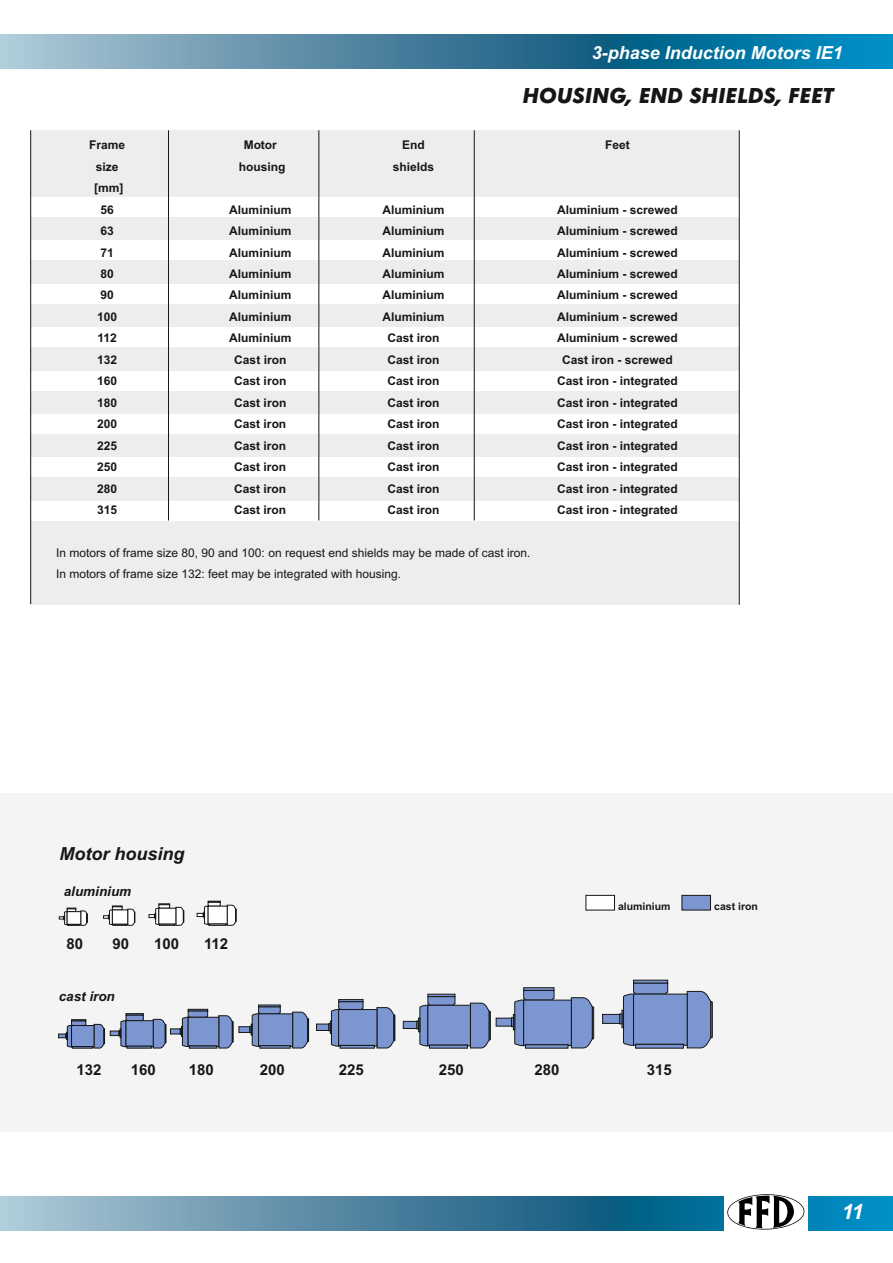
<style>
.page{position:relative;width:893px;height:1263px;background:#fff}
.page>*{position:absolute;margin:0;border:0;box-sizing:border-box;transform-origin:0 0}
.t1{font:italic 700 21px "Futura BT";color:#151616}
.t2{font:italic 700 21px "Arial";color:#fff}
.t3{font:italic 700 18px "Arial";color:#fff}
.t4{font:italic 700 18px "Arial";color:#151616}
.t5{font:700 15px "Arial";color:#151616}
.t6{font:italic 700 13.5px "Arial";color:#151616}
.t7{font:700 12px/21.5px "Arial";color:#151616;text-align:center}
.t8{font:12px/21.5px "Arial";color:#151616}
.t9{font:700 10.5px "Arial";color:#151616}
</style>
<div class="page">
<div style="left:0;top:793px;width:893px;height:338px;background:#f4f4f4"></div>
<svg style="left:59px;top:908px;width:29px;height:18px"></svg>
<svg style="left:103px;top:906px;width:33px;height:20px"></svg>
<svg style="left:149px;top:903px;width:35px;height:23px"></svg>
<svg style="left:197px;top:901px;width:40px;height:25px"></svg>
<div style="left:586px;top:895px;width:29px;height:15px;background:#fff;border:1px solid #151616"></div>
<div style="left:682px;top:895px;width:29px;height:15px;background:#7b96d1;border:1px solid #151616"></div>
<svg style="left:58px;top:1019px;width:47px;height:30px"></svg>
<svg style="left:110px;top:1031px;width:9px;height:5px"></svg>
<svg style="left:119px;top:1013px;width:48px;height:36px;background:#7c8eb4"></svg>
<div style="left:188px;top:1009px;width:20px;height:2px;background:#7b96d1;border:1px solid #151616"></div>
<svg style="left:170px;top:1028px;width:10px;height:6px"></svg>
<svg style="left:180px;top:1010px;width:54px;height:39px;background:#7d8fb7"></svg>
<hr style="left:258px;top:1005px;width:23px;height:2px;background:#7b96d1">
<div style="left:239px;top:1026px;width:11px;height:7px;background:#7b96d1;border:1px solid #151616"></div>
<svg style="left:250px;top:1006px;width:59px;height:43px;background:#7d90ba"></svg>
<div style="left:338px;top:999px;width:25px;height:3px;background:#7b96d1;border:1px solid #151616"></div>
<div style="left:316px;top:1024px;width:13px;height:7px;background:#7b96d1;border:1px solid #151616"></div>
<svg style="left:329px;top:1001px;width:67px;height:48px;background:#7f93bd"></svg>
<div style="left:428px;top:994px;width:27px;height:3px;background:#7b96d1;border:1px solid #151616"></div>
<div style="left:403px;top:1021px;width:14px;height:8px;background:#7b96d1;border:1px solid #151616"></div>
<svg style="left:417px;top:996px;width:74px;height:53px;background:#8094bf"></svg>
<svg style="left:523px;top:987px;width:31px;height:3px"></svg>
<div style="left:496px;top:1018px;width:16px;height:8px;background:#7b96d1"></div>
<svg style="left:511px;top:990px;width:83px;height:59px;background:#8196c2"></svg>
<hr style="left:633px;top:980px;width:35px;height:3px;background:#7b96d1">
<div style="left:602px;top:1014px;width:18px;height:10px;background:#7b96d1;border:1px solid #151616"></div>
<svg style="left:619px;top:982px;width:94px;height:67px;background:#8498c4"></svg>
<div style="left:31px;top:130px;width:708px;height:475px;background:#eceded"></div>
<div style="left:30px;top:501px;width:709px;height:19px;background:#fff"></div>
<div style="left:30px;top:458px;width:709px;height:19px;background:#fff"></div>
<div style="left:30px;top:414px;width:709px;height:20px;background:#fff"></div>
<div style="left:30px;top:371px;width:709px;height:19px;background:#fff"></div>
<div style="left:30px;top:327px;width:709px;height:20px;background:#fff"></div>
<div style="left:30px;top:284px;width:709px;height:20px;background:#fff"></div>
<div style="left:30px;top:241px;width:709px;height:19px;background:#fff"></div>
<div style="left:30px;top:197px;width:709px;height:20px;background:#fff"></div>
<hr style="left:30px;top:130px;width:1px;height:474px;background:#151616">
<hr style="left:168px;top:130px;width:1px;height:390px;background:#151616">
<hr style="left:319px;top:130px;width:1px;height:390px;background:#151616">
<hr style="left:474px;top:130px;width:1px;height:390px;background:#151616">
<hr style="left:739px;top:130px;width:1px;height:475px;background:#151616">
<svg style="left:0;top:1197px;width:893px;height:34px;background:#4889a8"></svg>
<div style="left:724px;top:1193px;width:83px;height:40px;background:#fff"></div>
<svg style="left:727px;top:1194px;width:78px;height:36px"></svg>
<svg style="left:0;top:34px;width:893px;height:34px;background:#4188a8"></svg>
<h2 class="t3" style="left:592px;top:46px;width:253px">3-phase Induction Motors IE1</h2>
<h1 class="t1" style="left:523px;top:87px;width:313px">HOUSING, END SHIELDS, FEET</h1>
<p class="t7" style="left:402px;top:135px;width:24px">End</p>
<p class="t7" style="left:605px;top:135px;width:26px">Feet</p>
<p class="t7" style="left:89px;top:135px;width:38px">Frame</p>
<p class="t7" style="left:244px;top:135px;width:35px">Motor</p>
<p class="t7" style="left:96px;top:157px;width:24px">size</p>
<p class="t7" style="left:239px;top:157px;width:48px">housing</p>
<p class="t7" style="left:393px;top:157px;width:43px">shields</p>
<p class="t7" style="left:94px;top:178px;width:31px">[mm]<br>56</p>
<p class="t7" style="left:229px;top:200px;width:64px">Aluminium</p>
<p class="t7" style="left:382px;top:200px;width:64px">Aluminium</p>
<p class="t7" style="left:557px;top:200px;width:122px">Aluminium - screwed</p>
<p class="t7" style="left:101px;top:221px;width:15px">63</p>
<p class="t7" style="left:229px;top:221px;width:64px">Aluminium</p>
<p class="t7" style="left:382px;top:221px;width:64px">Aluminium</p>
<p class="t7" style="left:557px;top:221px;width:122px">Aluminium - screwed</p>
<p class="t7" style="left:101px;top:243px;width:15px">71</p>
<p class="t7" style="left:229px;top:243px;width:64px">Aluminium</p>
<p class="t7" style="left:382px;top:243px;width:64px">Aluminium</p>
<p class="t7" style="left:557px;top:243px;width:122px">Aluminium - screwed</p>
<p class="t7" style="left:101px;top:264px;width:15px">80</p>
<p class="t7" style="left:229px;top:264px;width:64px">Aluminium</p>
<p class="t7" style="left:382px;top:264px;width:64px">Aluminium</p>
<p class="t7" style="left:557px;top:264px;width:122px">Aluminium - screwed</p>
<p class="t7" style="left:101px;top:286px;width:15px">90</p>
<p class="t7" style="left:229px;top:286px;width:64px">Aluminium</p>
<p class="t7" style="left:382px;top:286px;width:64px">Aluminium</p>
<p class="t7" style="left:557px;top:286px;width:122px">Aluminium - screwed</p>
<p class="t7" style="left:97px;top:307px;width:22px">100</p>
<p class="t7" style="left:229px;top:307px;width:64px">Aluminium</p>
<p class="t7" style="left:382px;top:307px;width:64px">Aluminium</p>
<p class="t7" style="left:557px;top:307px;width:122px">Aluminium - screwed</p>
<p class="t7" style="left:98px;top:328px;width:21px">112</p>
<p class="t7" style="left:229px;top:328px;width:64px">Aluminium</p>
<p class="t7" style="left:387px;top:328px;width:54px">Cast iron</p>
<p class="t7" style="left:557px;top:328px;width:122px">Aluminium - screwed</p>
<p class="t7" style="left:97px;top:350px;width:22px">132</p>
<p class="t7" style="left:234px;top:350px;width:54px">Cast iron</p>
<p class="t7" style="left:387px;top:350px;width:54px">Cast iron</p>
<p class="t7" style="left:562px;top:350px;width:112px">Cast iron - screwed</p>
<p class="t7" style="left:97px;top:371px;width:22px">160</p>
<p class="t7" style="left:234px;top:371px;width:54px">Cast iron</p>
<p class="t7" style="left:387px;top:371px;width:54px">Cast iron</p>
<p class="t7" style="left:557px;top:371px;width:122px">Cast iron - integrated</p>
<p class="t7" style="left:97px;top:393px;width:22px">180</p>
<p class="t7" style="left:234px;top:393px;width:54px">Cast iron</p>
<p class="t7" style="left:387px;top:393px;width:54px">Cast iron</p>
<p class="t7" style="left:557px;top:393px;width:122px">Cast iron - integrated</p>
<p class="t7" style="left:97px;top:414px;width:22px">200</p>
<p class="t7" style="left:234px;top:414px;width:54px">Cast iron</p>
<p class="t7" style="left:387px;top:414px;width:54px">Cast iron</p>
<p class="t7" style="left:557px;top:414px;width:122px">Cast iron - integrated</p>
<p class="t7" style="left:97px;top:436px;width:22px">225</p>
<p class="t7" style="left:234px;top:436px;width:54px">Cast iron</p>
<p class="t7" style="left:387px;top:436px;width:54px">Cast iron</p>
<p class="t7" style="left:557px;top:436px;width:122px">Cast iron - integrated</p>
<p class="t7" style="left:97px;top:457px;width:22px">250</p>
<p class="t7" style="left:234px;top:457px;width:54px">Cast iron</p>
<p class="t7" style="left:387px;top:457px;width:54px">Cast iron</p>
<p class="t7" style="left:557px;top:457px;width:122px">Cast iron - integrated</p>
<p class="t7" style="left:97px;top:479px;width:22px">280</p>
<p class="t7" style="left:234px;top:479px;width:54px">Cast iron</p>
<p class="t7" style="left:387px;top:479px;width:54px">Cast iron</p>
<p class="t7" style="left:557px;top:479px;width:122px">Cast iron - integrated</p>
<p class="t7" style="left:97px;top:500px;width:22px">315</p>
<p class="t7" style="left:234px;top:500px;width:54px">Cast iron</p>
<p class="t7" style="left:387px;top:500px;width:54px">Cast iron</p>
<p class="t7" style="left:557px;top:500px;width:122px">Cast iron - integrated</p>
<p class="t8" style="left:56px;top:543px;width:476px">In motors of frame size 80, 90 and 100: on request end shields may be made of cast iron.<br>In motors of frame size 132: feet may be integrated with housing.</p>
<h2 class="t4" style="left:60px;top:847px;width:126px">Motor housing</h2>
<p class="t6" style="left:64px;top:886px;width:69px">aluminium</p>
<p class="t5" style="left:67px;top:938px;width:18px">80</p>
<p class="t5" style="left:112px;top:938px;width:18px">90</p>
<p class="t5" style="left:154px;top:938px;width:26px">100</p>
<p class="t5" style="left:204px;top:938px;width:26px">112</p>
<p class="t6" style="left:59px;top:991px;width:58px">cast iron</p>
<p class="t9" style="left:618px;top:903px;width:54px">aluminium</p>
<p class="t9" style="left:714px;top:903px;width:45px">cast iron</p>
<p class="t5" style="left:77px;top:1064px;width:26px">132</p>
<p class="t5" style="left:131px;top:1064px;width:26px">160</p>
<p class="t5" style="left:189px;top:1064px;width:26px">180</p>
<p class="t5" style="left:260px;top:1064px;width:26px">200</p>
<p class="t5" style="left:339px;top:1064px;width:26px">225</p>
<p class="t5" style="left:439px;top:1064px;width:26px">250</p>
<p class="t5" style="left:535px;top:1064px;width:26px">280</p>
<p class="t5" style="left:647px;top:1064px;width:26px">315</p>
<h1 class="t2" style="left:842px;top:1204px;width:23px">11</h1>
</div>
